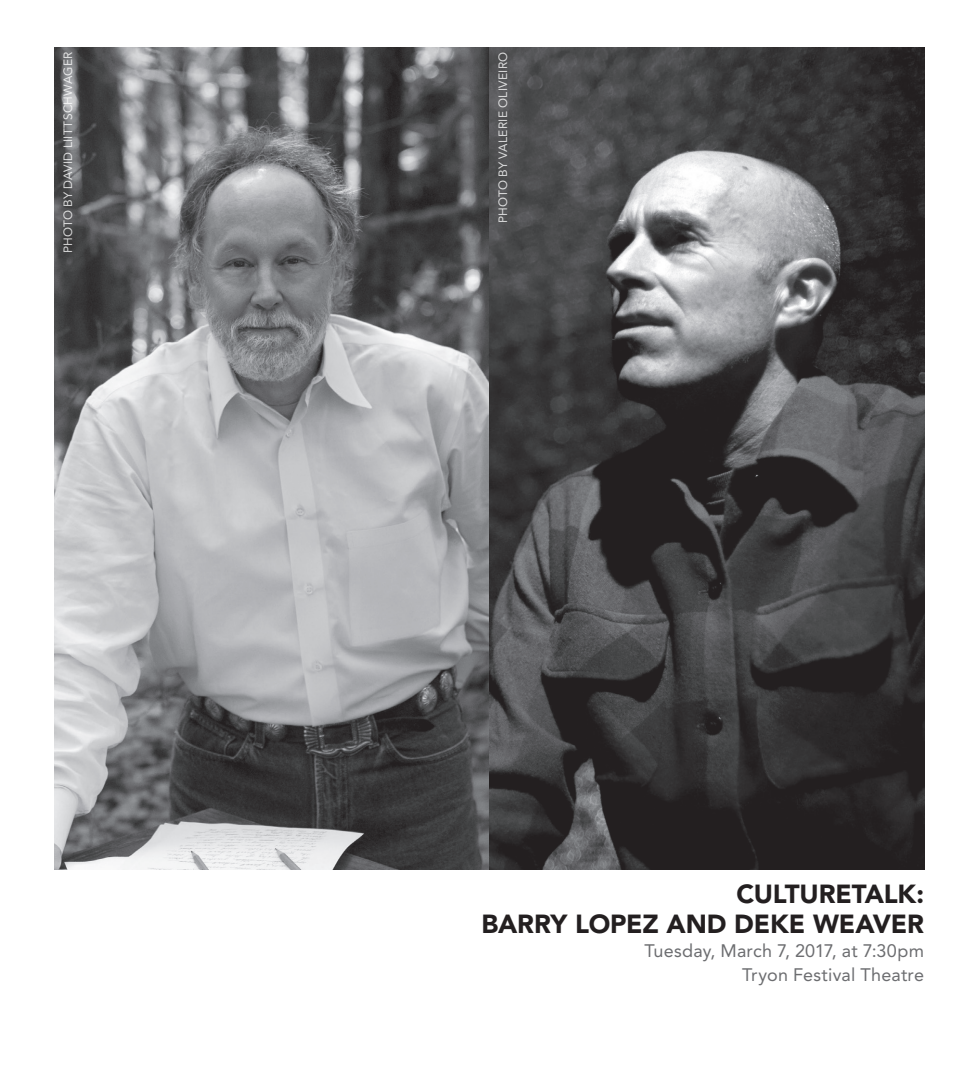
<style>
.page{position:relative;width:972px;height:1080px;background:#fff}
.page>*{position:absolute;margin:0;border:0;box-sizing:border-box;transform-origin:0 0}
.Title_Page__Program{font:900 26px/30px "Avenir LT Pro";letter-spacing:-.005em;color:#231f20;text-align:right}
.Title_Page__Program-2{font:18px/24px "Avenir LT Pro";letter-spacing:.01em;color:#6c6d70;text-align:right}
.t1{font:12px "Avenir LT Pro";letter-spacing:.02em;color:#fff}
</style>
<div class="page">
<img style="left:54px;top:48px;width:870px;height:821px">
<p class="t1" style="left:61px;top:253px;width:203px;rotate:-90deg">PHOTO BY DAVID LIITTSCHWAGER</p>
<p class="t1" style="left:496px;top:223px;width:173px;rotate:-90deg">PHOTO BY VALERIE OLIVEIRO</p>
<p class="Title_Page__Program" style="left:481px;top:879px;width:444px">CULTURETALK:<br>BARRY LOPEZ AND DEKE WEAVER</p>
<p class="Title_Page__Program-2" style="left:644px;top:938px;width:281px">Tuesday, March 7, 2017, at 7:30pm<br>Tryon Festival Theatre</p>
</div>
